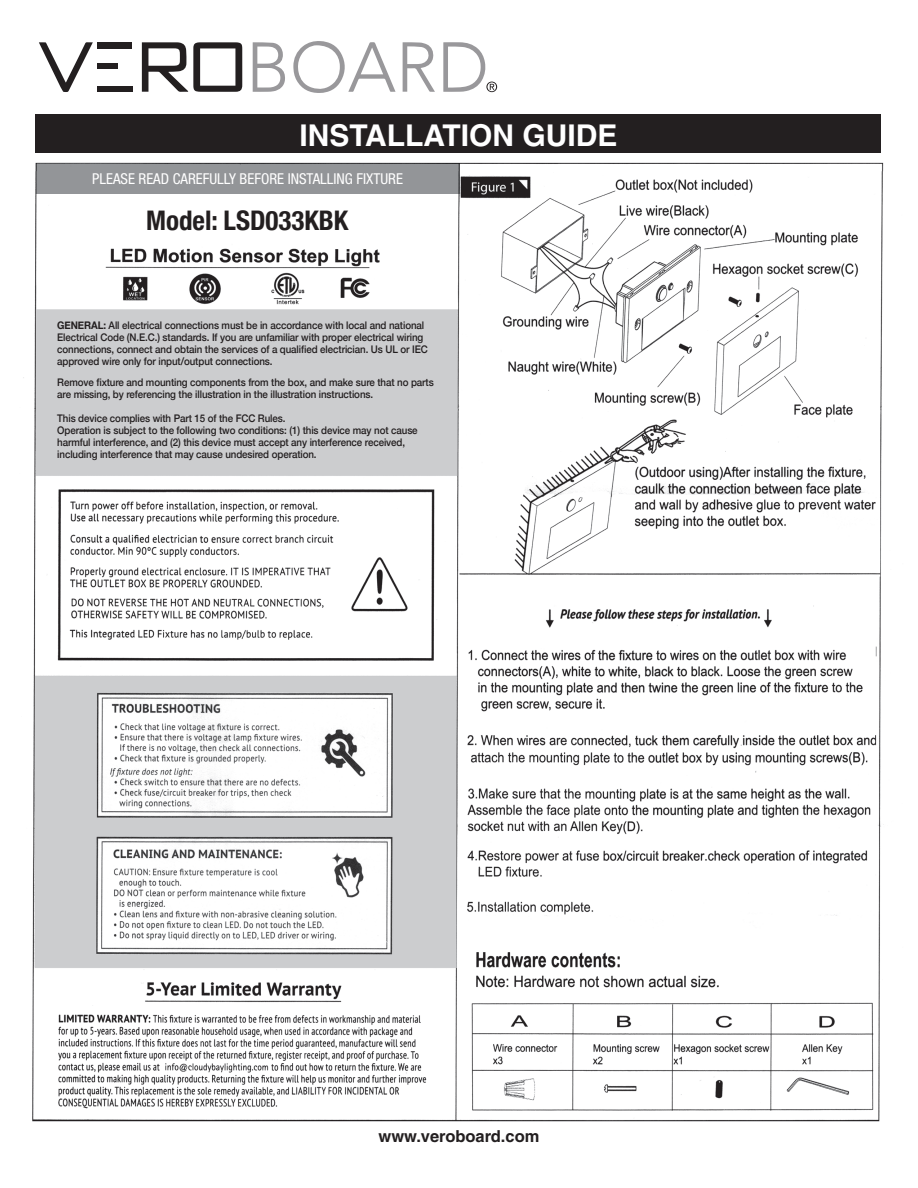
<style>
.page{position:relative;width:918px;height:1188px;background:#fff}
.page>*{position:absolute;margin:0;border:0;box-sizing:border-box;transform-origin:0 0}
.t1{font:700 30px "Helvetica CE";color:#fff}
.t2{font:700 condensed 27px "Helvetica Neue";color:#231f20}
.t3{font:700 16.5px "Helvetica CE";color:#231f20}
.t4{font:condensed 15px "Helvetica Neue LT Std";color:#fff}
.t5{font:500 10.5px "Helvetica Neue";letter-spacing:-.01em;color:#231f20;scale:.93 1}
.s1{font-weight:700}
</style>
<div class="page">
<img style="left:23px;top:42px;width:861px;height:1080px">
<div style="left:97px;top:42px;width:35px;height:6px;background:#231f20"></div>
<svg style="left:142px;top:42px;width:100px;height:50px"></svg>
<svg style="left:253px;top:42px;width:32px;height:50px"></svg>
<svg style="left:443px;top:42px;width:54px;height:50px"></svg>
<svg style="left:39px;top:42px;width:54px;height:50px"></svg>
<svg style="left:403px;top:42px;width:32px;height:50px"></svg>
<svg style="left:293px;top:41px;width:103px;height:52px"></svg>
<div style="left:97px;top:86px;width:35px;height:5px;background:#231f20"></div>
<div style="left:97px;top:63px;width:21px;height:6px;background:#231f20"></div>
<div style="left:36px;top:114px;width:845px;height:39px;background:#231f20"></div>
<div style="left:36px;top:163px;width:424px;height:31px;background:#939598"></div>
<p class="t1" style="left:299px;top:117px;width:319px">INSTALLATION GUIDE</p>
<h3 class="t4" style="left:92px;top:170px;width:312px">PLEASE READ CAREFULLY BEFORE INSTALLING FIXTURE</h3>
<p class="t2" style="left:146px;top:198px;width:204px">Model: LSD033KBK</p>
<p class="t5" style="left:57px;top:317px;width:396px"><span class="s1">GENERAL:</span> All electrical connections must be in accordance with local and national</p>
<p class="t5" style="left:57px;top:329px;width:395px">Electrical Code (N.E.C.) standards. If you are unfamiliar with proper electrical wiring</p>
<p class="t5" style="left:57px;top:341px;width:400px">connections, connect and obtain the services of a qualified electrician. Us UL or IEC</p>
<p class="t5" style="left:57px;top:353px;width:233px">approved wire only for input/output connections.</p>
<p class="t5" style="left:57px;top:374px;width:406px">Remove fixture and mounting components from the box, and make sure that no parts</p>
<p class="t5" style="left:57px;top:386px;width:341px">are missing, by referencing the illustration in the illustration instructions.</p>
<p class="t5" style="left:57px;top:410px;width:247px">This device complies with Part 15 of the FCC Rules.</p>
<p class="t5" style="left:57px;top:422px;width:389px">Operation is subject to the following two conditions: (1) this device may not cause</p>
<p class="t5" style="left:57px;top:434px;width:376px">harmful interference, and (2) this device must accept any interference received,</p>
<p class="t5" style="left:57px;top:446px;width:280px">including interference that may cause undesired operation.</p>
<p class="t3" style="left:379px;top:1127px;width:162px">www.veroboard.com</p>
</div>
